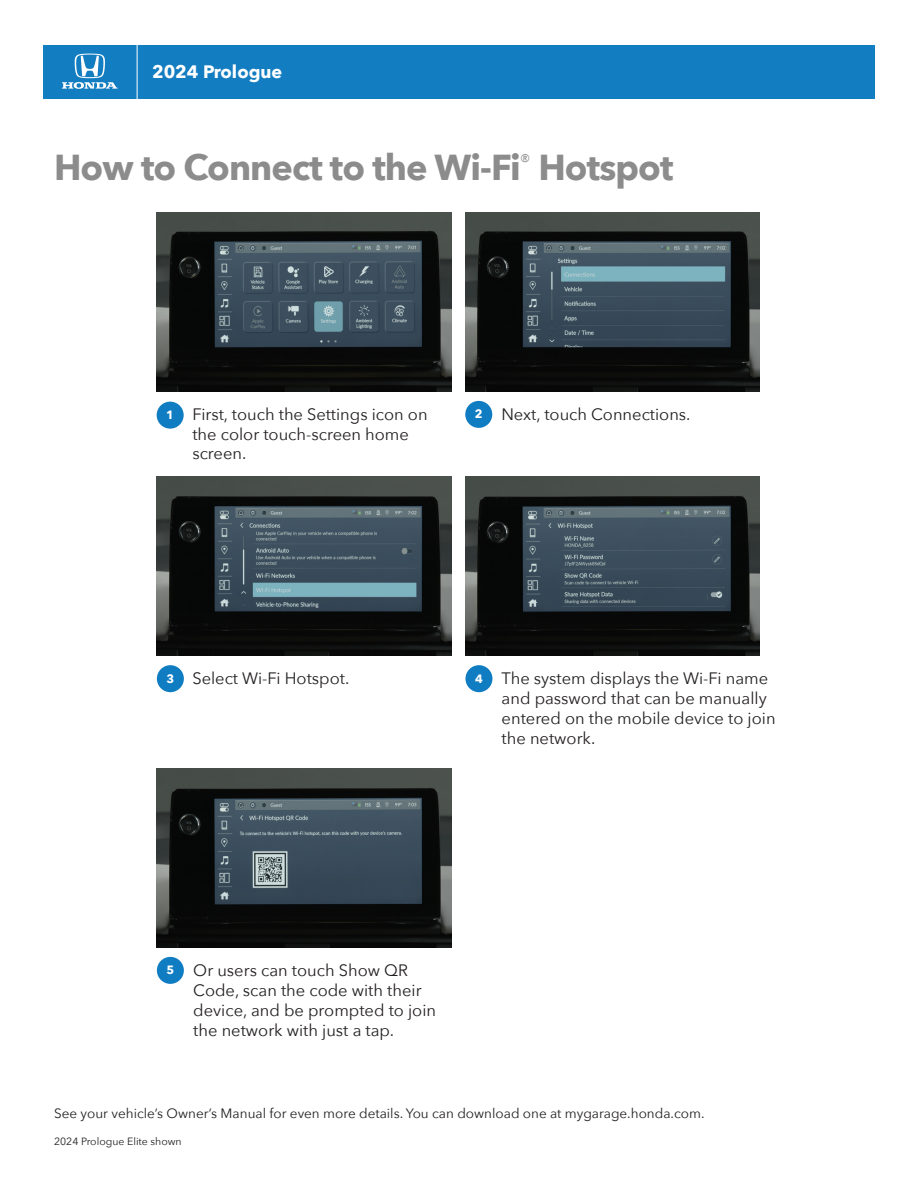
<style>
.page{position:relative;width:918px;height:1188px;background:#fff}
.page>*{position:absolute;margin:0;border:0;box-sizing:border-box;transform-origin:0 0}
.Headline{font:700 36px "Avenir Next";letter-spacing:-.025em;color:#8c8c8c}
.t1{font:700 18px "Avenir Next";color:#fff}
.t2{font:16.5px/19.8px "Avenir Next";color:#231f20}
.new_text{font:13.5px "Avenir Next";color:#231f20}
.t3{font:700 12px "Avenir Next";color:#fff}
.bulleted_list{font:10.5px "Avenir Next";color:#231f20}
</style>
<div class="page">
<div style="left:43px;top:45px;width:832px;height:54px;background:#137dc1"></div>
<svg style="left:62px;top:54px;width:56px;height:35px"></svg>
<hr style="left:137px;top:38px;width:1px;height:84px;background:#fff">
<img style="left:157px;top:213px;width:294px;height:178px">
<img style="left:157px;top:477px;width:294px;height:178px">
<img style="left:157px;top:769px;width:294px;height:179px">
<img style="left:465px;top:213px;width:295px;height:178px">
<img style="left:465px;top:477px;width:295px;height:178px">
<div style="left:157px;top:402px;width:27px;height:27px;background:#107cc2;border-radius:50%"></div>
<div style="left:465px;top:665px;width:27px;height:27px;background:#107cc2;border-radius:50%"></div>
<div style="left:465px;top:401px;width:27px;height:27px;background:#107cc2;border-radius:50%"></div>
<div style="left:157px;top:957px;width:27px;height:27px;background:#107cc2;border-radius:50%"></div>
<div style="left:157px;top:665px;width:27px;height:27px;background:#107cc2;border-radius:50%"></div>
<p class="t1" style="left:152px;top:56px;width:132px">2024 Prologue</p>
<p class="Headline" style="left:54px;top:136px;width:621px">How to Connect to the Wi-Fi<sup>®</sup> Hotspot</p>
<p class="t3" style="left:166px;top:405px;width:9px">1</p>
<p class="t2" style="left:192px;top:403px;width:237px">First, touch the Settings icon on the color touch-screen home screen.</p>
<p class="t3" style="left:475px;top:404px;width:9px">2</p>
<p class="t2" style="left:501px;top:403px;width:191px">Next, touch Connections.</p>
<p class="t3" style="left:167px;top:668px;width:9px">3</p>
<p class="t2" style="left:192px;top:668px;width:158px">Select Wi-Fi Hotspot.</p>
<p class="t3" style="left:475px;top:668px;width:9px">4</p>
<p class="t2" style="left:502px;top:668px;width:275px">The system displays the Wi-Fi name and password that can be manually entered on the mobile device to join the network.</p>
<p class="t3" style="left:167px;top:960px;width:9px">5</p>
<p class="t2" style="left:193px;top:960px;width:244px">Or users can touch Show QR<br>Code, scan the code with their device, and be prompted to join the network with just a tap.</p>
<p class="new_text" style="left:54px;top:1101px;width:652px">See your vehicle’s Owner’s Manual for even more details. You can download one at mygarage.honda.com.</p>
<p class="bulleted_list" style="left:54px;top:1132px;width:129px">2024 Prologue Elite shown</p>
</div>
